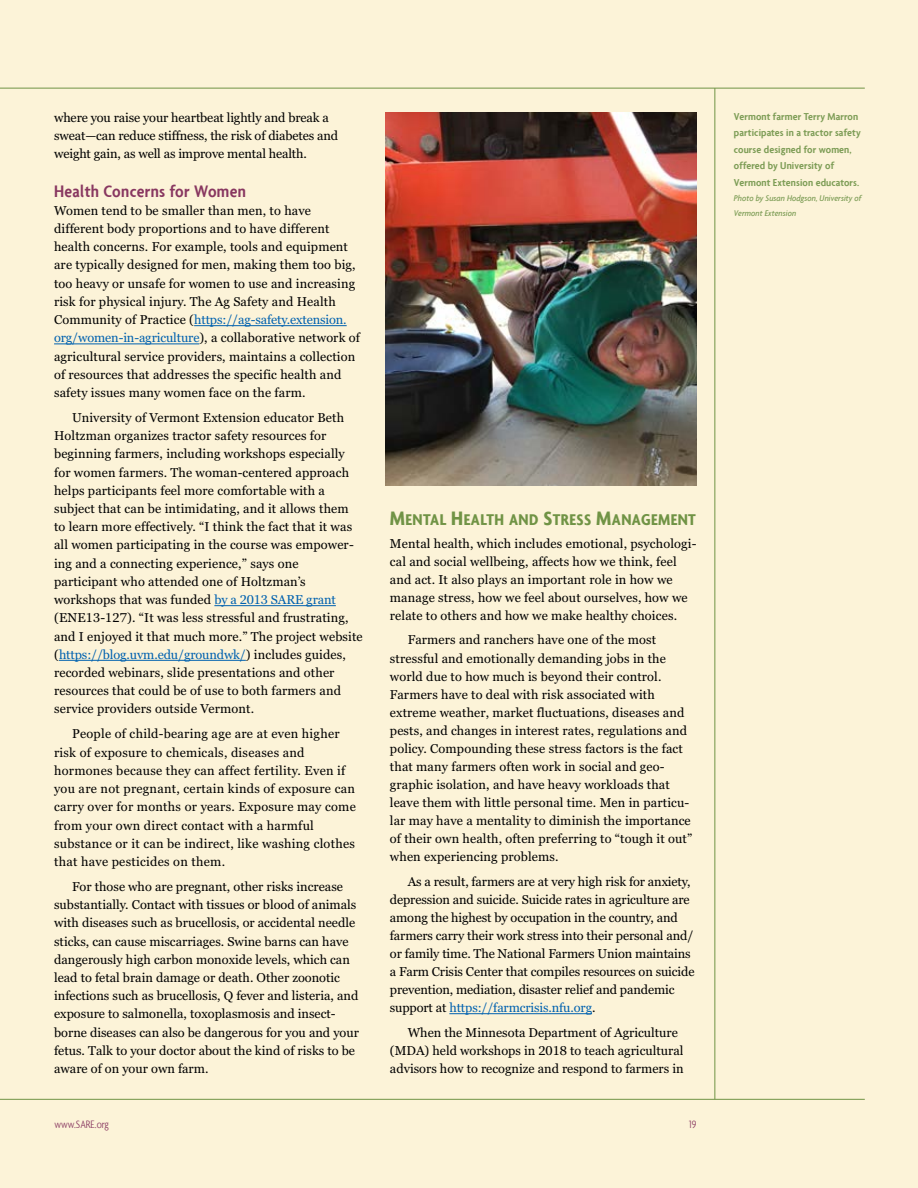
<style>
.page{position:relative;width:918px;height:1188px;background:#fcf3d8}
.page>*{position:absolute;margin:0;border:0;box-sizing:border-box;transform-origin:0 0}
.t1{font:600 condensed 18px "Agenda";letter-spacing:.02em;color:#883760;scale:1.05 1}
.t2{font:16.8px "Agenda Bold Condensed SC800";letter-spacing:.025em;color:#709345;scale:1.05 1}
.t3{font:12.75px/18.1px "Georgia Pro";letter-spacing:.01em;color:#000}
.t4{font:12.75px/18px "Georgia Pro";letter-spacing:-.01em;color:#000}
.t5{font:300 condensed 11.55px "Agenda";color:#883760}
.t6{font:600 condensed 10.8px/16.5px "Agenda";letter-spacing:.01em;color:#7c9c55;scale:1.1 1}
.t7{font:italic 500 condensed 9px/15px "Agenda";letter-spacing:.01em;color:#7c9c55;scale:1.06 1}
.s1{color:#0061af}
.s2{font-size:21px}
</style>
<div class="page">
<hr style="left:0;top:1099px;width:865px;height:1px;background:#709345">
<hr style="left:0;top:88px;width:865px;height:1px;background:#709345">
<hr style="left:714px;top:88px;width:1px;height:1011px;background:#709345">
<hr style="left:194px;top:325px;width:153px;height:1px;background:#0061af">
<hr style="left:54px;top:344px;width:145px;height:1px;background:#0061af">
<hr style="left:214px;top:605px;width:122px;height:1px;background:#0061af">
<hr style="left:59px;top:660px;width:187px;height:1px;background:#0061af">
<hr style="left:449px;top:1013px;width:143px;height:1px;background:#0061af">
<img style="left:385px;top:112px;width:312px;height:374px">
<p class="t4" style="left:54px;top:109px;width:286px">where you raise your heartbeat lightly and break a sweat—can reduce stiffness, the risk of diabetes and weight gain, as well as improve mental health.</p>
<h1 class="t1" style="left:54px;top:180px;width:184px">Health Concerns for Women</h1>
<p class="t3" style="left:54px;top:202px;width:307px">Women tend to be smaller than men, to have different body proportions and to have different health concerns. For example, tools and equipment are typically designed for men, making them too big, too heavy or unsafe for women to use and increasing risk for physical injury. The Ag Safety and Health Community of Practice (<span class="s1">https://ag-safety.extension. org/women-in-agriculture</span>), a collaborative network of agricultural service providers, maintains a collection of resources that addresses the specific health and safety issues many women face on the farm.</p>
<p class="t3" style="left:54px;top:409px;width:310px;text-indent:18px">University of Vermont Extension educator Beth Holtzman organizes tractor safety resources for beginning farmers, including workshops especially for women farmers. The woman-centered approach helps participants feel more comfortable with a subject that can be intimidating, and it allows them to learn more effectively. “I think the fact that it was all women participating in the course was empower&shy;ing and a connecting experience,” says one participant who attended one of Holtzman’s workshops that was funded <span class="s1">by a 2013 SARE grant </span>(ENE13-127). “It was less stressful and frustrating, and I enjoyed it that much more.” The project website (<span class="s1">https://blog.uvm.edu/groundwk/</span>) includes guides, recorded webinars, slide presentations and other resources that could be of use to both farmers and service providers outside Vermont.</p>
<p class="t3" style="left:54px;top:725px;width:303px;text-indent:18px">People of child-bearing age are at even higher risk of exposure to chemicals, diseases and hormones because they can affect fertility. Even if you are not pregnant, certain kinds of exposure can carry over for months or years. Exposure may come from your own direct contact with a harmful substance or it can be indirect, like washing clothes that have pesticides on them.</p>
<p class="t3" style="left:54px;top:878px;width:306px;text-indent:18px">For those who are pregnant, other risks increase substantially. Contact with tissues or blood of animals with diseases such as brucellosis, or accidental needle sticks, can cause miscarriages. Swine barns can have dangerously high carbon monoxide levels, which can lead to fetal brain damage or death. Other zoonotic infections such as brucellosis, Q fever and listeria, and exposure to salmonella, toxoplasmosis and insect&shy;borne diseases can also be dangerous for you and your fetus. Talk to your doctor about the kind of risks to be aware of on your own farm.</p>
<h2 class="t2" style="left:390px;top:510px;width:293px"><span class="s2">M</span>ENTAL <span class="s2">H</span>EALTH AND <span class="s2">S</span>TRESS <span class="s2">M</span>ANAGEMENT</h2>
<p class="t3" style="left:390px;top:535px;width:308px">Mental health, which includes emotional, psychologi&shy;cal and social wellbeing, affects how we think, feel and act. It also plays an important role in how we manage stress, how we feel about ourselves, how we relate to others and how we make healthy choices.</p>
<p class="t3" style="left:390px;top:632px;width:304px;text-indent:18px">Farmers and ranchers have one of the most stressful and emotionally demanding jobs in the world due to how much is beyond their control.<br>Farmers have to deal with risk associated with extreme weather, market fluctuations, diseases and pests, and changes in interest rates, regulations and policy. Compounding these stress factors is the fact that many farmers often work in social and geo&shy;graphic isolation, and have heavy workloads that leave them with little personal time. Men in particu&shy;lar may have a mentality to diminish the importance of their own health, often preferring to “tough it out” when experiencing problems.</p>
<p class="t4" style="left:390px;top:873px;width:306px;text-indent:18px">As a result, farmers are at very high risk for anxiety, depression and suicide. Suicide rates in agriculture are among the highest by occupation in the country, and farmers carry their work stress into their personal and/ or family time. The National Farmers Union maintains a Farm Crisis Center that compiles resources on suicide prevention, mediation, disaster relief and pandemic support at <span class="s1">https://farmcrisis.nfu.org</span>.</p>
<p class="t3" style="left:390px;top:1024px;width:295px;text-indent:18px">When the Minnesota Department of Agriculture (MDA) held workshops in 2018 to teach agricultural advisors how to recognize and respond to farmers in</p>
<p class="t5" style="left:54px;top:1118px;width:56px">www.SARE.org</p>
<p class="t5" style="left:689px;top:1118px;width:9px">19</p>
<p class="t6" style="left:734px;top:108px;width:117px">Vermont farmer Terry Marron participates in a tractor safety course designed for women, offered by University of<br>Vermont Extension educators.</p>
<p class="t7" style="left:734px;top:190px;width:122px">Photo by Susan Hodgson, University of<br>Vermont Extension</p>
</div>
